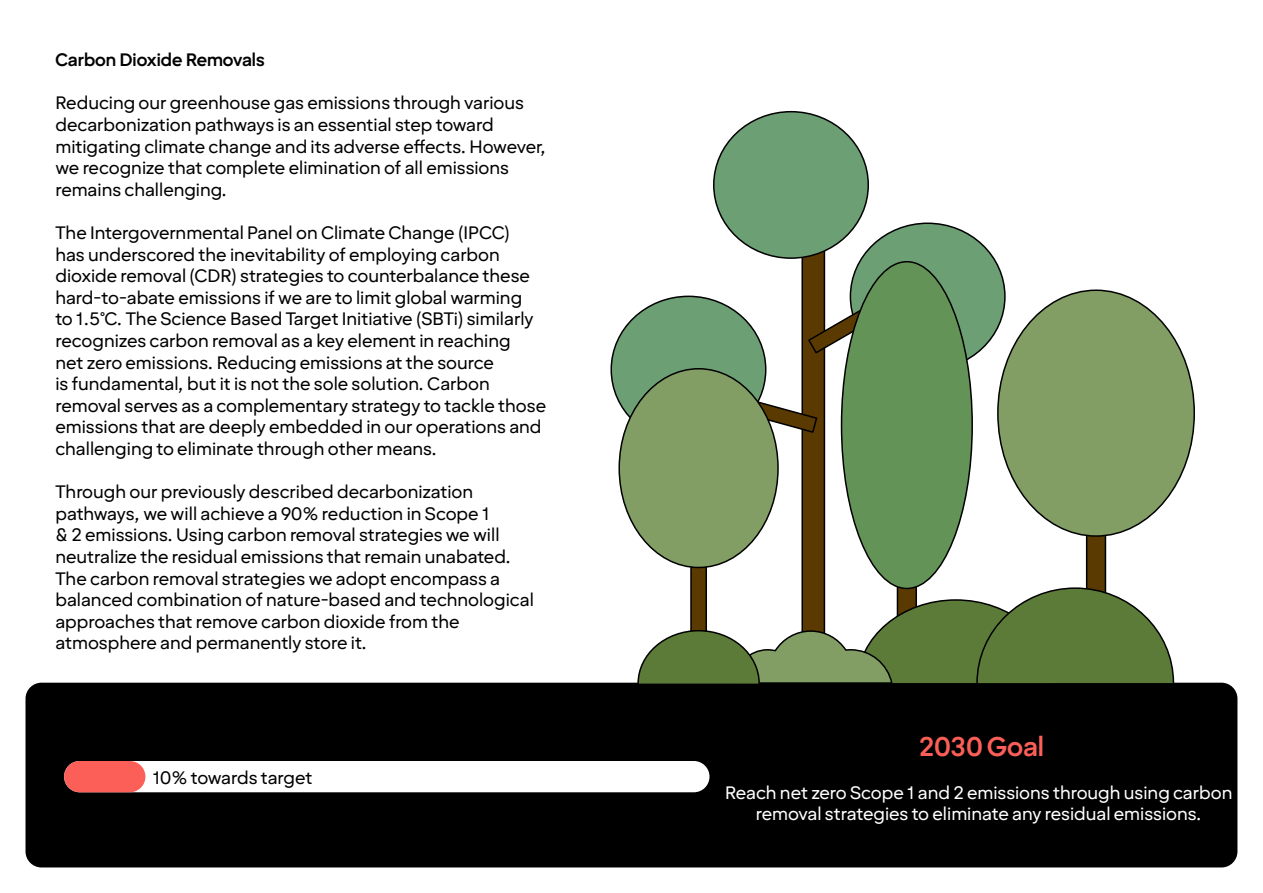
<style>
.page{position:relative;width:1263px;height:893px;background:#fff}
.page>*{position:absolute;margin:0;border:0;box-sizing:border-box;transform-origin:0 0}
.t1{font:700 27px "Strawberry Sans Text";color:#fc5e58}
.t2{font:18px/21.6px "Strawberry Sans Text";color:#000}
.t3{font:18px/21.6px "Strawberry Sans Text";color:#fff;text-align:center}
.t4{font:700 18px "Strawberry Sans Text";color:#000}
</style>
<div class="page">
<div style="left:26px;top:683px;width:1211px;height:184px;background:#000;border-radius:16px"></div>
<div style="left:64px;top:761px;width:645px;height:31px;background:#fff;border-radius:16px"></div>
<div style="left:64px;top:761px;width:81px;height:31px;background:#fc5e58;border-radius:16px"></div>
<div style="left:802px;top:213px;width:22px;height:470px;background:#5a3a00"></div>
<div style="left:801px;top:212px;width:24px;height:472px;border:2px solid #000"></div>
<div style="left:714px;top:112px;width:154px;height:146px;background:#6d9f75;border-radius:50%"></div>
<div style="left:850px;top:223px;width:155px;height:147px;background:#6d9f75;border-radius:50%"></div>
<svg style="left:808px;top:303px;width:55px;height:52px"></svg>
<svg style="left:758px;top:389px;width:60px;height:45px"></svg>
<div style="left:611px;top:296px;width:155px;height:147px;background:#6d9f75;border-radius:50%"></div>
<div style="left:1087px;top:521px;width:18px;height:157px;background:#5a3a00"></div>
<div style="left:1086px;top:520px;width:20px;height:159px;border:2px solid #000"></div>
<div style="left:998px;top:290px;width:196px;height:246px;background:#829e64;border-radius:50%"></div>
<div style="left:841px;top:262px;width:131px;height:326px;background:#649357;border-radius:50%"></div>
<div style="left:691px;top:555px;width:15px;height:127px;background:#5a3a00"></div>
<div style="left:690px;top:554px;width:17px;height:129px;border:2px solid #000"></div>
<div style="left:619px;top:369px;width:159px;height:198px;background:#829e64;border-radius:50%"></div>
<svg style="left:637px;top:587px;width:538px;height:97px"></svg>
<p class="t4" style="left:55px;top:48px;width:211px">Carbon Dioxide Removals</p>
<p class="t2" style="left:55px;top:92px;width:492px">Reducing our greenhouse gas emissions through various decarbonization pathways is an essential step toward mitigating climate change and its adverse effects. However, we recognize that complete elimination of all emissions remains challenging.</p>
<p class="t2" style="left:55px;top:221px;width:492px">The Intergovernmental Panel on Climate Change (IPCC)<br>has underscored the inevitability of employing carbon dioxide removal (CDR) strategies to counterbalance these hard-to-abate emissions if we are to limit global warming<br>to 1.5°C. The Science Based Target Initiative (SBTi) similarly recognizes carbon removal as a key element in reaching<br>net zero emissions. Reducing emissions at the source<br>is fundamental, but it is not the sole solution. Carbon removal serves as a complementary strategy to tackle those emissions that are deeply embedded in our operations and challenging to eliminate through other means.</p>
<p class="t2" style="left:55px;top:480px;width:480px">Through our previously described decarbonization pathways, we will achieve a 90% reduction in Scope 1<br>&amp; 2 emissions. Using carbon removal strategies we will neutralize the residual emissions that remain unabated.<br>The carbon removal strategies we adopt encompass a balanced combination of nature-based and technological approaches that remove carbon dioxide from the atmosphere and permanently store it.</p>
<p class="t2" style="left:153px;top:766px;width:161px">10% towards target</p>
<p class="t1" style="left:919px;top:729px;width:126px">2030 Goal</p>
<p class="t3" style="left:725px;top:781px;width:509px">Reach net zero Scope 1 and 2 emissions through using carbon removal strategies to eliminate any residual emissions.</p>
</div>
